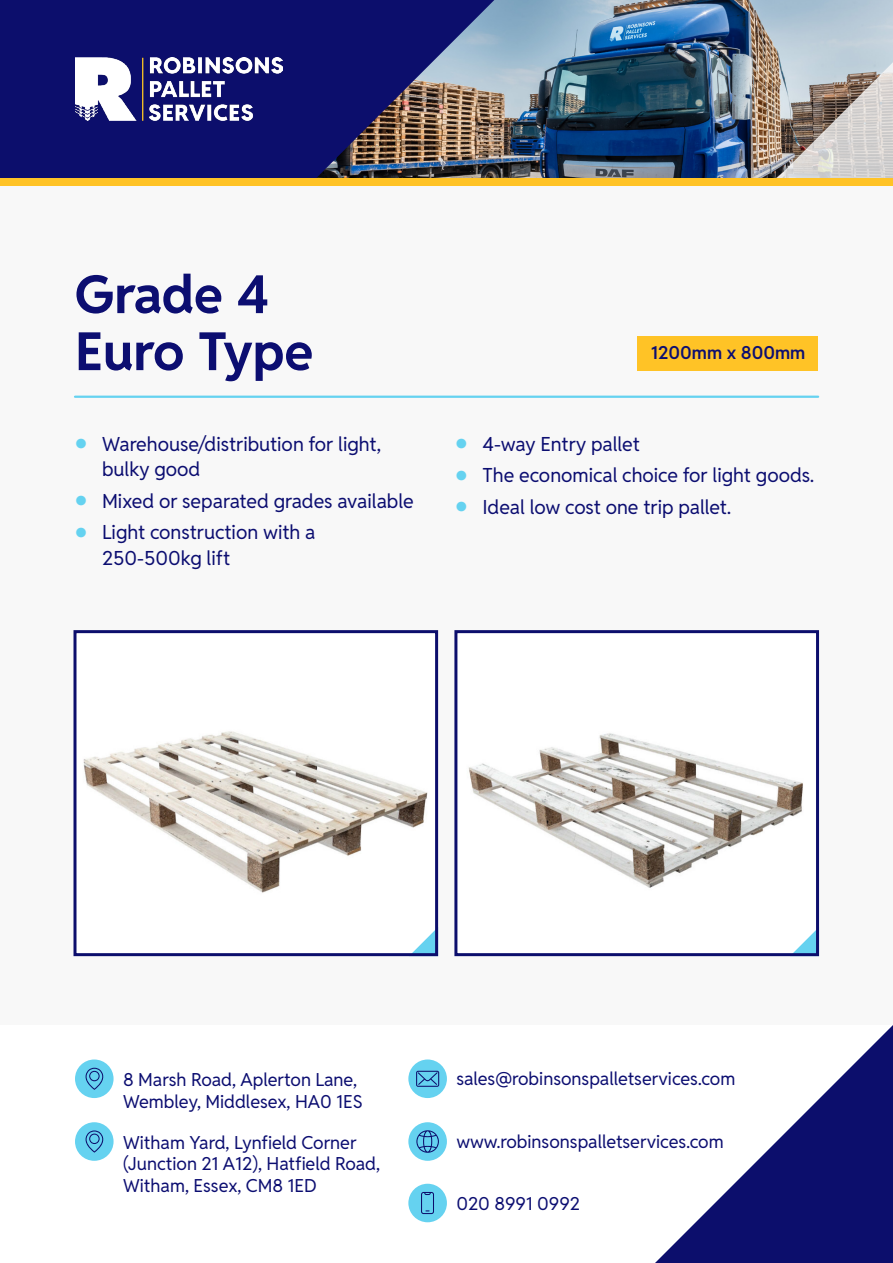
<style>
.page{position:relative;width:893px;height:1263px;background:#fff}
.page>*{position:absolute;margin:0;border:0;box-sizing:border-box;transform-origin:0 0}
.t1{font:700 52.5px/57px "Reddit Sans";letter-spacing:-.005em;color:#0c0e71}
.t2{font:19.5px/25.5px "Reddit Sans";color:#0c0e71}
.t3{font:18px/21.6px "Reddit Sans";color:#0c0e71}
.t4{font:600 18px "Reddit Sans";color:#0c0e71}
.s1{font-weight:700;font-size:31.5px;color:#65d2f0}
</style>
<div class="page">
<div style="left:0;top:181px;width:893px;height:843px;background:#f8f8f8"></div>
<svg style="left:655px;top:1025px;width:238px;height:238px"></svg>
<div style="left:408px;top:1059px;width:39px;height:39px;background:#65d2f0;border-radius:50%"></div>
<svg style="left:416px;top:1071px;width:23px;height:16px"></svg>
<div style="left:408px;top:1122px;width:39px;height:39px;background:#65d2f0;border-radius:50%"></div>
<svg style="left:416px;top:1130px;width:23px;height:23px"></svg>
<div style="left:408px;top:1184px;width:39px;height:38px;background:#65d2f0;border-radius:50%"></div>
<svg style="left:421px;top:1192px;width:13px;height:22px"></svg>
<div style="left:75px;top:1059px;width:39px;height:39px;background:#65d2f0;border-radius:50%"></div>
<svg style="left:85px;top:1068px;width:19px;height:22px"></svg>
<div style="left:75px;top:1122px;width:39px;height:39px;background:#65d2f0;border-radius:50%"></div>
<svg style="left:85px;top:1130px;width:19px;height:22px"></svg>
<div style="left:637px;top:336px;width:181px;height:34px;background:#ffc326"></div>
<div style="left:455px;top:632px;width:363px;height:323px;background:#fff"></div>
<img style="left:468px;top:733px;width:335px;height:155px">
<div style="left:75px;top:632px;width:362px;height:323px;background:#fff"></div>
<img style="left:83px;top:731px;width:345px;height:162px">
<hr style="left:75px;top:396px;width:743px;height:2px;background:#65d2f0">
<svg style="left:413px;top:931px;width:21px;height:21px"></svg>
<div style="left:74px;top:630px;width:364px;height:326px;border:3px solid #0c0e6c"></div>
<svg style="left:794px;top:931px;width:21px;height:21px"></svg>
<div style="left:454px;top:630px;width:365px;height:326px;border:3px solid #0c0e6c"></div>
<img style="left:494px;top:0;width:399px;height:178px">
<svg style="left:777px;top:57px;width:116px;height:121px"></svg>
<svg style="left:0;top:0;width:494px;height:178px;fill:#0c0e6c"></svg>
<img style="left:75px;top:57px;width:207px;height:64px">
<div style="left:0;top:178px;width:893px;height:8px;background:#ffc326"></div>
<p class="t1" style="left:75px;top:261px;width:240px">Grade 4<br>Euro Type</p>
<p class="t2" style="left:102px;top:430px;width:281px;text-indent:-27px"><span class="s1">•</span> Warehouse/distribution for light, bulky good</p>
<p class="t2" style="left:75px;top:487px;width:340px"><span class="s1">•</span> Mixed or separated grades available</p>
<p class="t2" style="left:102px;top:518px;width:215px;text-indent:-27px"><span class="s1">•</span> Light construction with a<br>250-500kg lift</p>
<p class="t4" style="left:651px;top:338px;width:156px">1200mm x 800mm</p>
<p class="t2" style="left:455px;top:430px;width:186px"><span class="s1">•</span> 4-way Entry pallet</p>
<p class="t2" style="left:455px;top:461px;width:360px"><span class="s1">•</span> The economical choice for light goods.</p>
<p class="t2" style="left:455px;top:493px;width:277px"><span class="s1">•</span> Ideal low cost one trip pallet.</p>
<p class="t3" style="left:123px;top:1067px;width:241px">8 Marsh Road, Aplerton Lane,<br>Wembley, Middlesex, HA0 1ES</p>
<p class="t3" style="left:123px;top:1130px;width:259px">Witham Yard, Lynfield Corner (Junction 21 A12), Hatfield Road,<br>Witham, Essex, CM8 1ED</p>
<p class="t3" style="left:456px;top:1066px;width:280px">sales@robinsonspalletservices.com</p>
<p class="t3" style="left:456px;top:1129px;width:269px">www.robinsonspalletservices.com</p>
<p class="t3" style="left:456px;top:1191px;width:125px">020 8991 0992</p>
</div>
